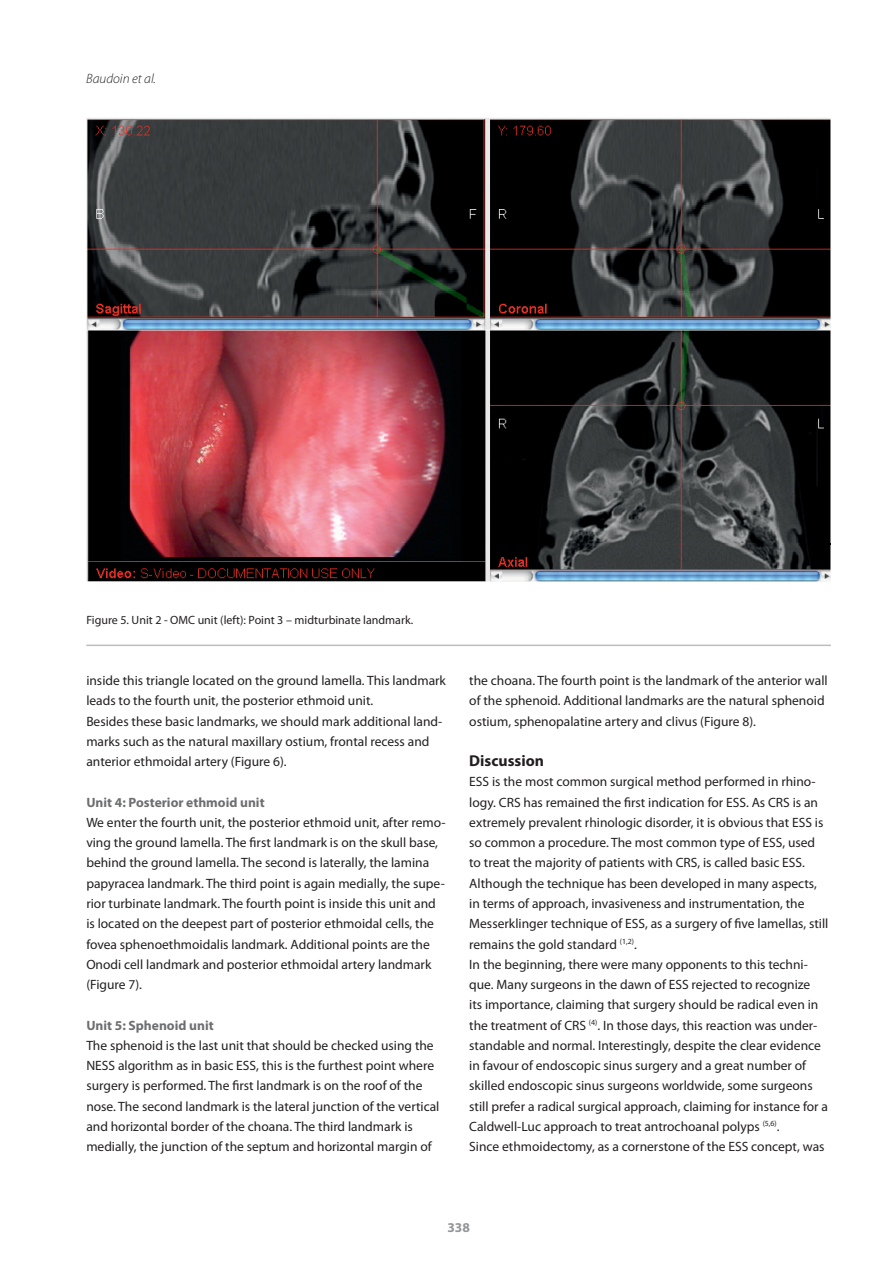
<style>
.page{position:relative;width:896px;height:1266px;background:#fff}
.page>*{position:absolute;margin:0;border:0;box-sizing:border-box;transform-origin:0 0}
.t1{font:700 15.75px "Myriad Pro";color:#231f20}
.t2{font:13.5px/20.2px "Myriad Pro";color:#231f20}
.t3{font:700 13.5px "Myriad Pro";color:#6d6e70}
.t4{font:italic 300 13.5px "Myriad Pro";color:#231f20}
.t5{font:700 13.5px "Myriad Pro";color:#939598}
.t6{font:12px "Myriad Pro";color:#231f20}
</style>
<div class="page">
<img style="left:86px;top:118px;width:744px;height:463px">
<img style="left:86px;top:543px;width:744px;height:1px">
<hr style="left:86px;top:644px;width:744px;height:2px;background:#bbbdc0">
<p class="t4" style="left:86px;top:74px;width:71px">Baudoin et al.</p>
<p class="t6" style="left:86px;top:615px;width:328px">Figure 5. Unit 2 - OMC unit (left): Point 3 – midturbinate landmark.</p>
<p class="t2" style="left:86px;top:671px;width:361px">inside this triangle located on the ground lamella. This landmark leads to the fourth unit, the posterior ethmoid unit.<br>Besides these basic landmarks, we should mark additional land&shy;marks such as the natural maxillary ostium, frontal recess and anterior ethmoidal artery (Figure 6).</p>
<p class="t3" style="left:86px;top:797px;width:180px">Unit 4: Posterior ethmoid unit</p>
<p class="t2" style="left:86px;top:813px;width:361px">We enter the fourth unit, the posterior ethmoid unit, after remo&shy;ving the ground lamella. The first landmark is on the skull base, behind the ground lamella. The second is laterally, the lamina papyracea landmark. The third point is again medially, the supe&shy;rior turbinate landmark. The fourth point is inside this unit and is located on the deepest part of posterior ethmoidal cells, the fovea sphenoethmoidalis landmark. Additional points are the Onodi cell landmark and posterior ethmoidal artery landmark (Figure 7).</p>
<p class="t3" style="left:86px;top:1019px;width:129px">Unit 5: Sphenoid unit</p>
<p class="t2" style="left:86px;top:1036px;width:354px">The sphenoid is the last unit that should be checked using the NESS algorithm as in basic ESS, this is the furthest point where surgery is performed. The first landmark is on the roof of the nose. The second landmark is the lateral junction of the vertical and horizontal border of the choana. The third landmark is medially, the junction of the septum and horizontal margin of</p>
<p class="t2" style="left:469px;top:671px;width:360px">the choana. The fourth point is the landmark of the anterior wall of the sphenoid. Additional landmarks are the natural sphenoid ostium, sphenopalatine artery and clivus (Figure 8).</p>
<p class="t1" style="left:469px;top:755px;width:76px">Discussion</p>
<p class="t2" style="left:469px;top:773px;width:360px">ESS is the most common surgical method performed in rhino&shy;logy. CRS has remained the first indication for ESS. As CRS is an extremely prevalent rhinologic disorder, it is obvious that ESS is so common a procedure. The most common type of ESS, used to treat the majority of patients with CRS, is called basic ESS.<br>Although the technique has been developed in many aspects, in terms of approach, invasiveness and instrumentation, the Messerklinger technique of ESS, as a surgery of five lamellas, still remains the gold standard <sup>(1,2)</sup>.<br>In the beginning, there were many opponents to this techni&shy;que. Many surgeons in the dawn of ESS rejected to recognize<br>its importance, claiming that surgery should be radical even in the treatment of CRS <sup>(4)</sup>. In those days, this reaction was under&shy;standable and normal. Interestingly, despite the clear evidence in favour of endoscopic sinus surgery and a great number of skilled endoscopic sinus surgeons worldwide, some surgeons still prefer a radical surgical approach, claiming for instance for a Caldwell-Luc approach to treat antrochoanal polyps <sup>(5,6)</sup>.<br>Since ethmoidectomy, as a cornerstone of the ESS concept, was</p>
<p class="t5" style="left:447px;top:1222px;width:24px">338</p>
</div>
